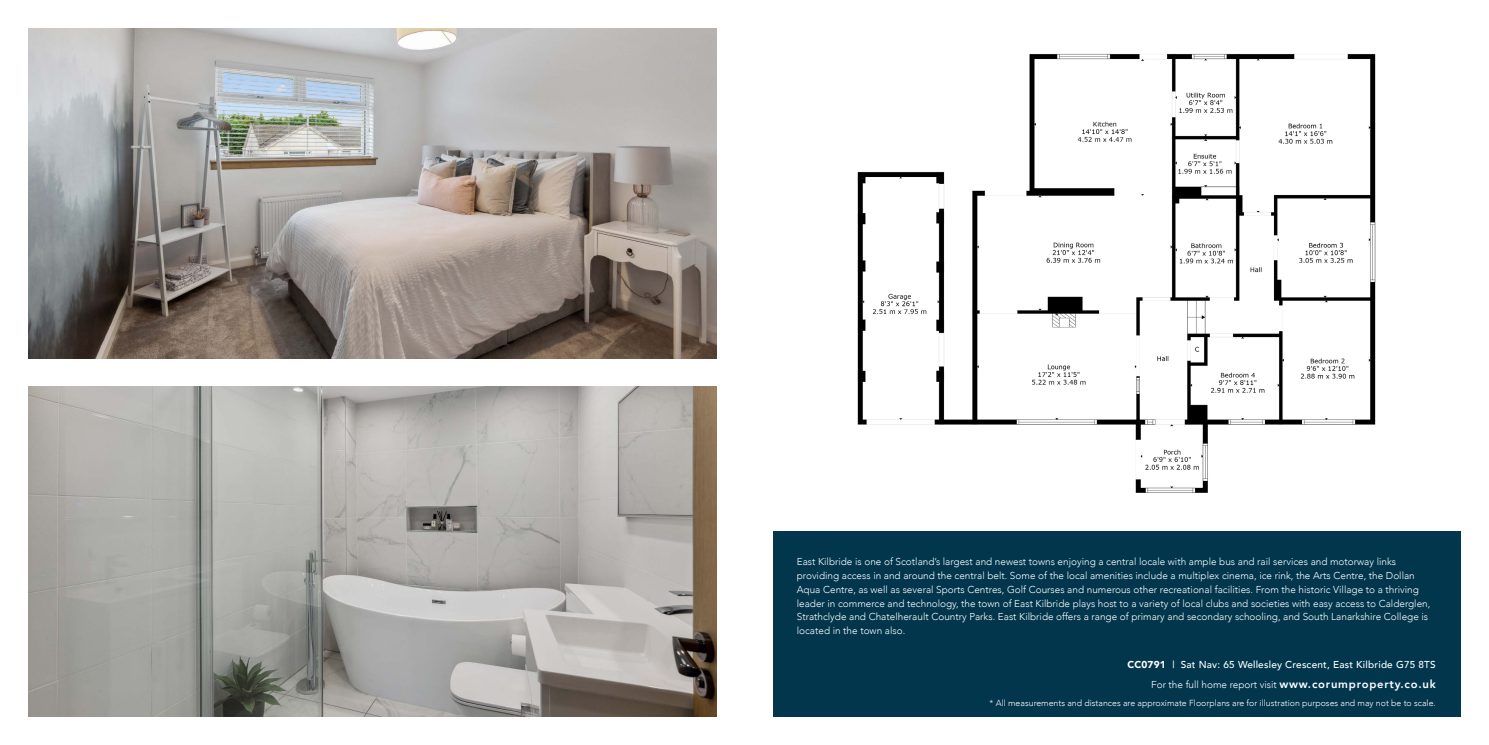
<style>
.page{position:relative;width:1489px;height:745px;background:#fff}
.page>*{position:absolute;margin:0;border:0;box-sizing:border-box;transform-origin:0 0}
.t1{font:300 10px/13.8px "Avenir";color:#fff}
.t2{font:500 10px "Avenir";letter-spacing:.02em;color:#fff}
.t3{font:300 8.75px "Avenir";color:#fff}
.s1{font-weight:900}
.s2{font-weight:800;font-size:11.25px}
</style>
<div class="page">
<img style="left:28px;top:28px;width:688px;height:330px">
<img style="left:28px;top:386px;width:688px;height:330px">
<img style="left:857px;top:53px;width:519px;height:440px">
<div style="left:772px;top:531px;width:688px;height:185px;background:#01364d"></div>
<p class="t1" style="left:796px;top:554px;width:635px">East Kilbride is one of Scotland’s largest and newest towns enjoying a central locale with ample bus and rail services and motorway links providing access in and around the central belt. Some of the local amenities include a multiplex cinema, ice rink, the Arts Centre, the Dollan Aqua Centre, as well as several Sports Centres, Golf Courses and numerous other recreational facilities. From the historic Village to a thriving leader in commerce and technology, the town of East Kilbride plays host to a variety of local clubs and societies with easy access to Calderglen, Strathclyde and Chatelherault Country Parks. East Kilbride offers a range of primary and secondary schooling, and South Lanarkshire College is located in the town also.</p>
<p class="t2" style="left:1127px;top:655px;width:310px"><span class="s1">CC0791</span> | Sat Nav: 65 Wellesley Crescent, East Kilbride G75 8TS</p>
<p class="t1" style="left:1151px;top:677px;width:286px">For the full home report visit <span class="s2">www.corumproperty.co.uk</span></p>
<p class="t3" style="left:989px;top:697px;width:448px">* All measurements and distances are approximate Floorplans are for illustration purposes and may not be to scale.</p>
</div>
